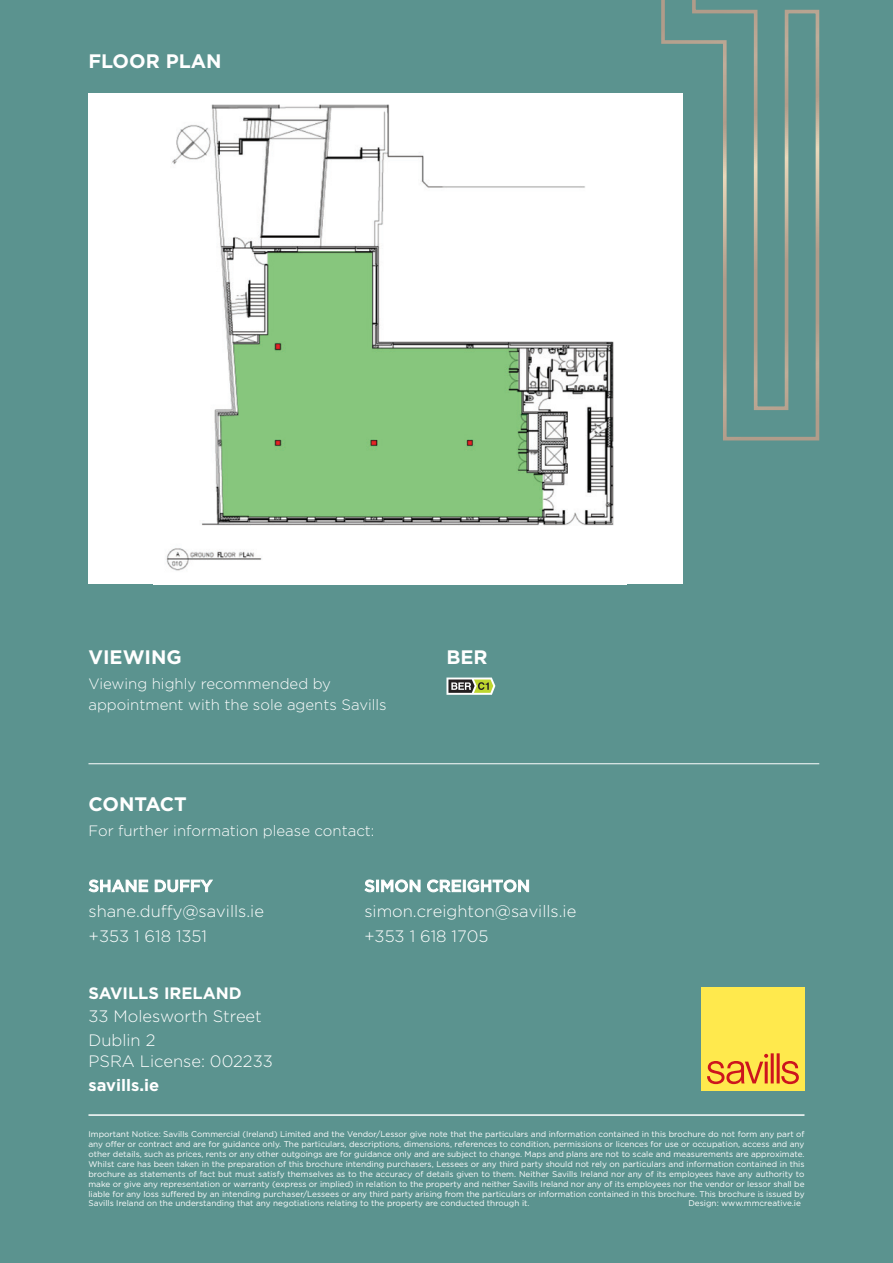
<style>
.page{position:relative;width:893px;height:1263px;background:#5b938f}
.page>*{position:absolute;margin:0;border:0;box-sizing:border-box;transform-origin:0 0}
.subhead_white{font:700 19.5px "Gotham HTF";color:#fff}
.t1{font:300 16.5px/25.2px "Gotham HTF";color:#fff}
.t2{font:300 16.5px/25.2px "Gotham";color:#fff}
.t3{font:700 16.5px "Gotham HTF";color:#fff}
.subhead_white-2{font:300 15px/21px "Gotham HTF";color:#fff}
.t4{font:8.25px/9.9px "Gotham HTF";color:#fff;text-align:justify}
.s1{font-family:"Gotham";font-weight:500}
.s2{font-family:"Gotham"}
.s3{font-weight:700}
.s4{font-weight:500}
.s5{font-family:"Gotham HTF"}
</style>
<div class="page">
<hr style="left:88px;top:1114px;width:716px;height:2px;background:#fff">
<div style="left:701px;top:987px;width:103px;height:104px;background:#ffe94d"></div>
<svg style="left:707px;top:1053px;width:92px;height:31px"></svg>
<hr style="left:88px;top:763px;width:731px;height:1px;background:#fff">
<div style="left:88px;top:94px;width:595px;height:490px;background:#fff"></div>
<img style="left:166px;top:104px;width:448px;height:467px">
<svg style="left:446px;top:677px;width:49px;height:18px"></svg>
<svg style="left:659px;top:0;width:161px;height:441px"></svg>
<p class="subhead_white" style="left:88px;top:50px;width:135px">FLOOR PLAN</p>
<p class="subhead_white" style="left:88px;top:646px;width:95px">VIEWING</p>
<p class="subhead_white-2" style="left:88px;top:673px;width:300px">Viewing highly recommended by appointment with the sole agents Savills</p>
<p class="subhead_white" style="left:88px;top:793px;width:100px">CONTACT</p>
<p class="subhead_white-2" style="left:88px;top:820px;width:288px">For further information please contact:</p>
<p class="subhead_white" style="left:446px;top:646px;width:43px">BER</p>
<p class="t1" style="left:88px;top:873px;width:177px"><span class="s1">SHANE DUFFY </span><span class="s2">shane.duffy</span>@savills.ie +353 1 618 1<span class="s2">351</span></p>
<p class="t1" style="left:88px;top:982px;width:175px;line-height:22.6px"><span class="s3">SAVILLS IRELAND<br></span>33 Molesworth Street</p>
<p class="t1" style="left:88px;top:1029px;width:186px;line-height:20.9px">Dublin 2<br>PSRA License: 002233</p>
<p class="t3" style="left:88px;top:1076px;width:72px">savills.ie</p>
<p class="t2" style="left:364px;top:873px;width:213px"><span class="s4">SIMON CREIGHTON </span>simon.creighton<span class="s5">@savills.ie </span>+353 1 618 1705</p>
<p class="t4" style="left:88px;top:1129px;width:718px">Important Notice: Savills Commercial (Ireland) Limited and the Vendor/Lessor give note that the particulars and information contained in this brochure do not form any part of any offer or contract and are for guidance only. The particulars, descriptions, dimensions, references to condition, permissions or licences for use or occupation, access and any other details, such as prices, rents or any other outgoings are for guidance only and are subject to change. Maps and plans are not to scale and measurements are approximate.<br>Whilst care has been taken in the preparation of this brochure intending purchasers, Lessees or any third party should not rely on particulars and information contained in this brochure as statements of fact but must satisfy themselves as to the accuracy of details given to them. Neither Savills Ireland nor any of its employees have any authority to make or give any representation or warranty (express or implied) in relation to the property and neither Savills Ireland nor any of its employees nor the vendor or lessor shall be liable for any loss suffered by an intending purchaser/Lessees or any third party arising from the particulars or information contained in this brochure. This brochure is issued by Savills Ireland on the understanding that any negotiations relating to the property are conducted through it.</p>
<p class="t4" style="left:688px;top:1198px;width:114px">Design: www.mmcreative.ie</p>
</div>
